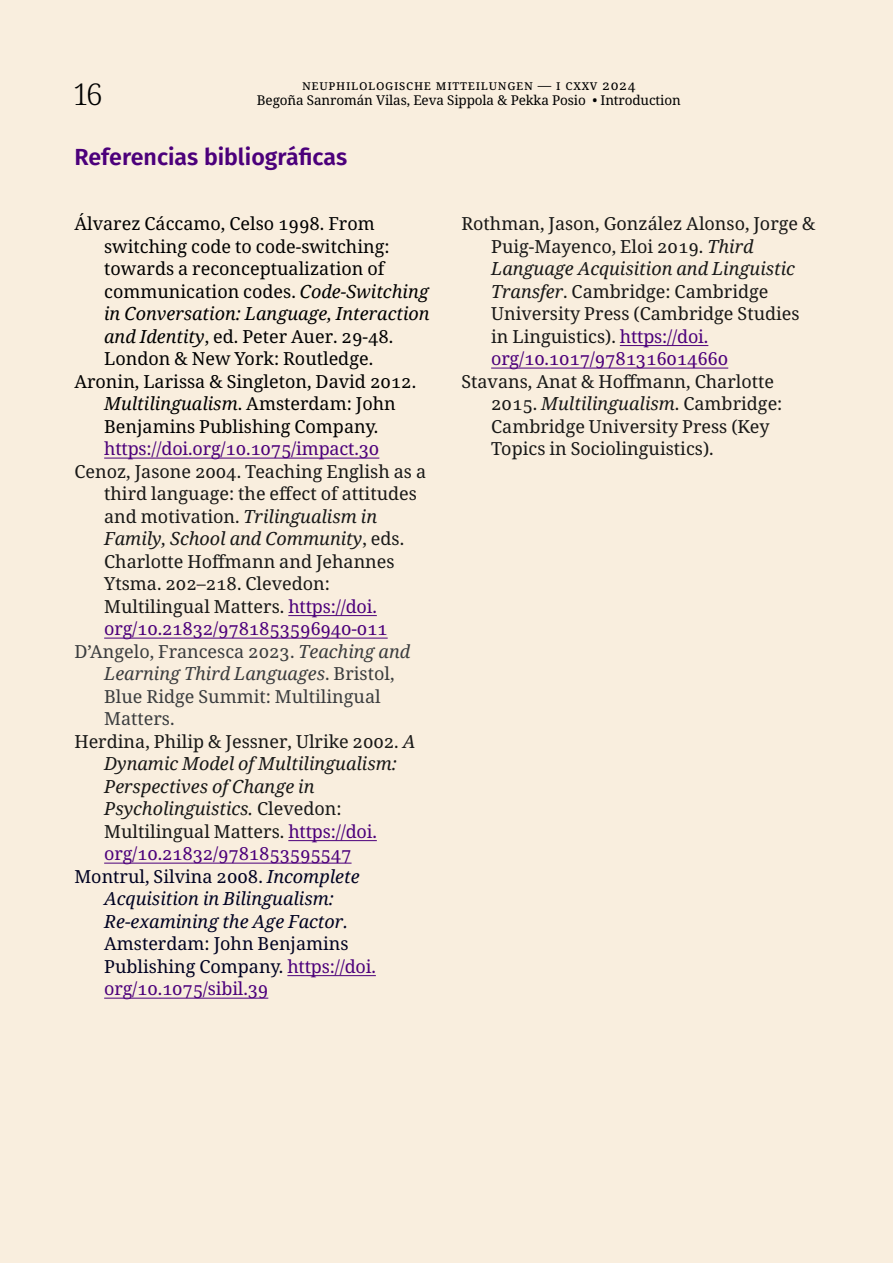
<style>
.page{position:relative;width:893px;height:1263px;background:#f9eede}
.page>*{position:absolute;margin:0;border:0;box-sizing:border-box;transform-origin:0 0}
.t1{font:300 30px "Noto Serif";color:#000}
.t2{font:600 23.25px "Fira Sans";color:#4c007b}
.t3{font:18px/22.5px "Noto Serif";color:#181817}
.t4{font:18px "Noto Serif";color:#000}
.t5{font:italic 18px "Noto Serif";color:#181817}
.t6{font:18px/22.5px "Noto Serif";color:#000222}
.t7{font:18px "Noto Serif";letter-spacing:-.01em;color:#4c007b}
.t8{font:18px "Noto Serif";color:#3b3d3f}
.t9{font:italic 18px "Noto Serif";color:#000}
.t10{font:italic 18px "Noto Serif";color:#000222}
.t11{font:italic 18px "Noto Serif";color:#3b3d3f}
.t12{font:13.5px/15px "Noto Serif";letter-spacing:-.01em;color:#000;text-align:center}
.s1{font-style:italic}
.s2{font-style:normal}
.s3{color:#4c007b}
</style>
<div class="page">
<hr style="left:104px;top:458px;width:275px;height:1px;background:#4c007b">
<hr style="left:288px;top:615px;width:89px;height:1px;background:#4c007b">
<hr style="left:104px;top:638px;width:284px;height:1px;background:#4c007b">
<hr style="left:288px;top:840px;width:89px;height:1px;background:#4c007b">
<hr style="left:104px;top:863px;width:248px;height:1px;background:#4c007b">
<hr style="left:287px;top:975px;width:89px;height:1px;background:#4c007b">
<hr style="left:104px;top:998px;width:164px;height:1px;background:#4c007b">
<hr style="left:620px;top:345px;width:88px;height:1px;background:#4c007b">
<hr style="left:491px;top:368px;width:237px;height:1px;background:#4c007b">
<h1 class="t1" style="left:74px;top:74px;width:30px">16</h1>
<p class="t12" style="left:257px;top:78px;width:425px">Neuphilologische Mitteilungen — I CXXv 2024<br>Begoña Sanromán Vilas, Eeva Sippola &amp; Pekka Posio • Introduction</p>
<p class="t2" style="left:74px;top:138px;width:274px">Referencias bibliográficas</p>
<p class="t4" style="left:74px;top:211px;width:302px">Álvarez Cáccamo, Celso 1998. From</p>
<p class="t4" style="left:104px;top:234px;width:287px">switching code to code-switching:</p>
<p class="t4" style="left:104px;top:256px;width:282px">towards a reconceptualization of</p>
<p class="t4" style="left:104px;top:279px;width:326px">communication codes. <span class="s1">Code-Switching</span></p>
<p class="t9" style="left:104px;top:301px;width:327px">in Conversation: Language, Interaction</p>
<p class="t4" style="left:104px;top:324px;width:291px"><span class="s1">and Identity</span>, ed. Peter Auer. 29-48.</p>
<p class="t4" style="left:104px;top:346px;width:270px">London &amp; New York: Routledge.</p>
<p class="t4" style="left:74px;top:369px;width:343px">Aronin, Larissa &amp; Singleton, David 2012.</p>
<p class="t9" style="left:104px;top:391px;width:293px">Multilingualism<span class="s2">. Amsterdam: John</span></p>
<p class="t4" style="left:104px;top:414px;width:276px">Benjamins Publishing Company.</p>
<p class="t7" style="left:104px;top:436px;width:277px">https://doi.org/10.1075/impact.30</p>
<p class="t3" style="left:74px;top:460px;width:353px">Cenoz, Jasone 2004. Teaching English as a</p>
<p class="t3" style="left:104px;top:483px;width:314px">third language: the effect of attitudes</p>
<p class="t5" style="left:104px;top:504px;width:274px"><span class="s2">and motivation.</span> Trilingualism in</p>
<p class="t5" style="left:104px;top:526px;width:301px">Family, School and Community<span class="s2">, eds.</span></p>
<p class="t3" style="left:104px;top:550px;width:292px">Charlotte Hoffmann and Jehannes</p>
<p class="t3" style="left:104px;top:573px;width:227px">Ytsma. 202–218. Clevedon:</p>
<p class="t3" style="left:104px;top:595px;width:274px">Multilingual Matters. <span class="s3">https://doi.</span></p>
<p class="t7" style="left:104px;top:616px;width:285px">org/10.21832/9781853596940-011</p>
<p class="t8" style="left:74px;top:639px;width:337px">D’Angelo, Francesca 2023. <span class="s1">Teaching and</span></p>
<p class="t11" style="left:104px;top:661px;width:292px">Learning Third Languages<span class="s2">. Bristol,</span></p>
<p class="t8" style="left:104px;top:684px;width:278px">Blue Ridge Summit: Multilingual</p>
<p class="t8" style="left:104px;top:706px;width:72px">Matters.</p>
<p class="t3" style="left:74px;top:730px;width:343px">Herdina, Philip &amp; Jessner, Ulrike 2002. <span class="s1">A</span></p>
<p class="t5" style="left:104px;top:751px;width:294px">Dynamic Model of Multilingualism:</p>
<p class="t5" style="left:104px;top:774px;width:212px">Perspectives of Change in</p>
<p class="t5" style="left:104px;top:796px;width:239px">Psycholinguistics. <span class="s2">Clevedon:</span></p>
<p class="t3" style="left:104px;top:820px;width:274px">Multilingual Matters. <span class="s3">https://doi.</span></p>
<p class="t7" style="left:104px;top:841px;width:249px">org/10.21832/9781853595547</p>
<p class="t6" style="left:74px;top:865px;width:287px">Montrul, Silvina 2008. <span class="s1">Incomplete</span></p>
<p class="t10" style="left:104px;top:886px;width:231px">Acquisition in Bilingualism:</p>
<p class="t10" style="left:104px;top:909px;width:245px">Re-examining the Age Factor.</p>
<p class="t6" style="left:104px;top:933px;width:273px">Amsterdam: John Benjamins<br>Publishing Company. <span class="s3">https://doi. org/10.1075/sibil.39</span></p>
<p class="t3" style="left:491px;top:213px;width:326px;text-indent:-30px">Rothman, Jason, González Alonso, Jorge &amp; Puig-Mayenco, Eloi 2019. <span class="s1">Third Language Acquisition and Linguistic Transfer</span>. Cambridge: Cambridge University Press (Cambridge Studies in Linguistics). <span class="s3">https://doi. org/10.1017/9781316014660</span></p>
<p class="t3" style="left:491px;top:370px;width:293px;text-indent:-30px">Stavans, Anat &amp; Hoffmann, Charlotte 2015. <span class="s1">Multilingualism</span>. Cambridge:<br>Cambridge University Press (Key Topics in Sociolinguistics).</p>
</div>
